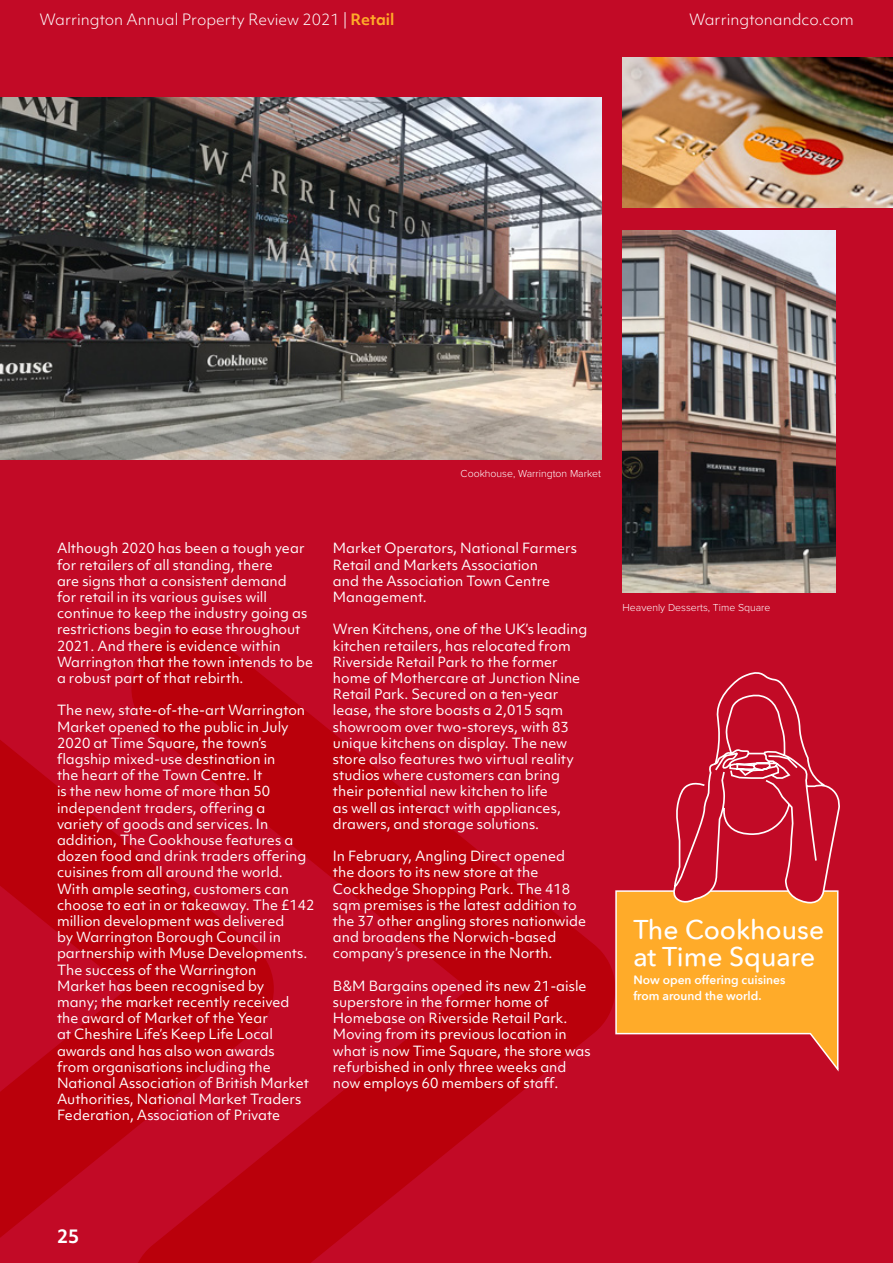
<style>
.page{position:relative;width:893px;height:1263px;background:#c20a26}
.page>*{position:absolute;margin:0;border:0;box-sizing:border-box;transform-origin:0 0}
.t1{font:500 26.55px/27px "Avenir Next Rounded Pro";color:#fff}
.t2{font:700 18px "Objektiv Mk 1";color:#fff}
.t3{font:300 15px "Objektiv Mk 1";color:#fff}
.t4{font:13.5px/16.2px "Objektiv Mk 1";color:#fff}
.t5{font:600 12px/16px "Avenir Next Rounded Pro";color:#fff}
.t6{font:300 10.5px "Proxima Nova";color:#fff}
.s1{font-weight:700;color:#ffab29}
</style>
<div class="page">
<svg style="left:0;top:740px;width:124px;height:498px;fill:#ba000b"></svg>
<svg style="left:124px;top:631px;width:491px;height:632px"></svg>
<img style="left:0;top:98px;width:601px;height:361px">
<img style="left:622px;top:57px;width:271px;height:151px">
<img style="left:622px;top:231px;width:214px;height:361px">
<svg style="left:615px;top:672px;width:225px;height:400px"></svg>
<p class="t3" style="left:40px;top:10px;width:356px">Warrington Annual Property Review 2021 | <span class="s1">Retail</span></p>
<p class="t3" style="left:689px;top:10px;width:166px">Warringtonandco.com</p>
<p class="t6" style="left:461px;top:466px;width:142px">Cookhouse, Warrington Market</p>
<p class="t4" style="left:57px;top:540px;width:258px">Although 2020 has been a tough year for retailers of all standing, there<br>are signs that a consistent demand<br>for retail in its various guises will continue to keep the industry going as restrictions begin to ease throughout 2021. And there is evidence within Warrington that the town intends to be a robust part of that rebirth.</p>
<p class="t4" style="left:57px;top:702px;width:259px">The new, state-of-the-art Warrington Market opened to the public in July 2020 at Time Square, the town’s flagship mixed-use destination in<br>the heart of the Town Centre. It<br>is the new home of more than 50 independent traders, offering a variety of goods and services. In addition, The Cookhouse features a dozen food and drink traders offering cuisines from all around the world.<br>With ample seating, customers can choose to eat in or takeaway. The £142 million development was delivered<br>by Warrington Borough Council in partnership with Muse Developments.<br>The success of the Warrington<br>Market has been recognised by<br>many; the market recently received<br>the award of Market of the Year<br>at Cheshire Life’s Keep Life Local awards and has also won awards<br>from organisations including the National Association of British Market Authorities, National Market Traders Federation, Association of Private</p>
<p class="t4" style="left:333px;top:540px;width:246px">Market Operators, National Farmers<br>Retail and Markets Association<br>and the Association Town Centre<br>Management.</p>
<p class="t4" style="left:333px;top:621px;width:256px">Wren Kitchens, one of the UK’s leading kitchen retailers, has relocated from Riverside Retail Park to the former home of Mothercare at Junction Nine Retail Park. Secured on a ten-year lease, the store boasts a 2,015 sqm showroom over two-storeys, with 83 unique kitchens on display. The new store also features two virtual reality studios where customers can bring their potential new kitchen to life<br>as well as interact with appliances, drawers, and storage solutions.</p>
<p class="t4" style="left:333px;top:848px;width:255px">In February, Angling Direct opened the doors to its new store at the Cockhedge Shopping Park. The 418 sqm premises is the latest addition to the 37 other angling stores nationwide and broadens the Norwich-based company’s presence in the North.</p>
<p class="t4" style="left:333px;top:977px;width:259px">B&amp;M Bargains opened its new 21-aisle superstore in the former home of Homebase on Riverside Retail Park.<br>Moving from its previous location in what is now Time Square, the store was refurbished in only three weeks and now employs 60 members of staff.</p>
<p class="t6" style="left:622px;top:599px;width:149px">Heavenly Desserts, Time Square</p>
<h1 class="t1" style="left:633px;top:916px;width:192px">The Cookhouse at Time Square</h1>
<p class="t5" style="left:633px;top:972px;width:154px">Now open offering cuisines from around the world.</p>
<h2 class="t2" style="left:57px;top:1223px;width:24px">25</h2>
</div>
